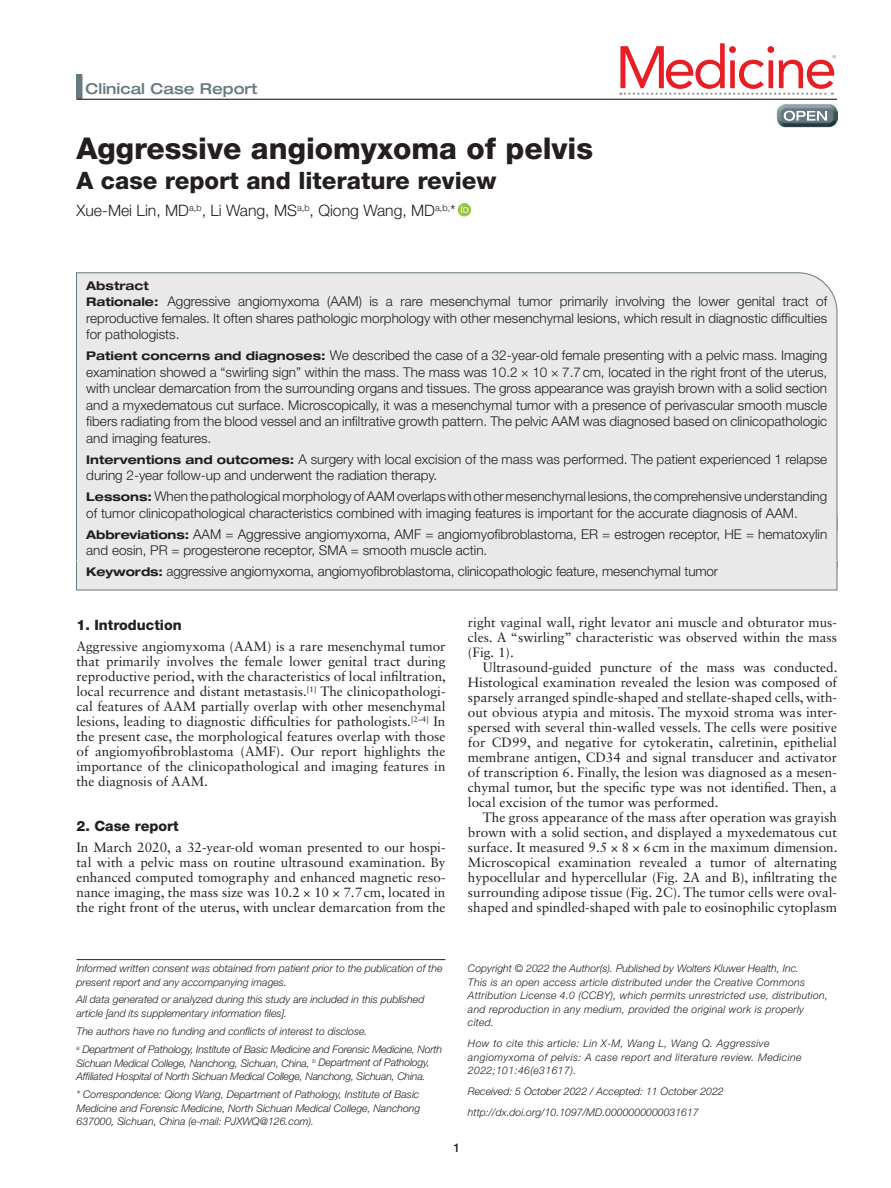
<style>
.page{position:relative;width:891px;height:1188px;background:#fff}
.page>*{position:absolute;margin:0;border:0;box-sizing:border-box;transform-origin:0 0}
.t1{font:59.4px "Avenir";letter-spacing:-.06em;color:#e71e24}
.t2{font:800 30px "Helvetica Neue LT Std";color:#231f20}
.t3{font:800 24px "Helvetica Neue LT Std";color:#231f20}
.t4{font:300 15.75px "Helvetica Neue LT Std";color:#231f20}
.t5{font:500 expanded 15px "Helvetica Neue LT Std";color:#667981}
.t6{font:800 14.25px "Helvetica Neue LT Std";color:#231f20}
.t7{font:13.5px/15px "Sabon LT Std";color:#231f20;text-align:justify}
.t8{font:300 13.5px/16.5px "Helvetica Neue LT Std";color:#231f20}
.t9{font:700 expanded 12px "Helvetica Neue LT Std";color:#231f20}
.t10{font:500 12px "Helvetica Neue LT Std";color:#231f20}
.t11{font:italic 300 10.5px/13.5px "Helvetica Neue LT Std";color:#231f20}
.t12{font:italic 300 10.5px/13.5px "Helvetica Neue LT Std";letter-spacing:.025em;color:#231f20}
.t13{font:italic 300 10.5px/13.5px "Helvetica Neue LT Std";letter-spacing:.035em;color:#231f20}
.t14{font:500 10.35px "Akzidenz Grotesk BE";color:#909295}
.s1{font-weight:700;font-stretch:expanded;font-size:12px}
</style>
<div class="page">
<div style="left:76px;top:74px;width:6px;height:25px;background:#677981"></div>
<hr style="left:76px;top:99px;width:761px;height:1px;background:#231f20">
<img style="left:776px;top:104px;width:61px;height:24px">
<svg style="left:784px;top:111px;width:43px;height:10px"></svg>
<svg style="left:620px;top:93px;width:213px;height:2px"></svg>
<div style="left:76px;top:272px;width:762px;height:260px;background:#e9e9e9"></div>
<div style="left:76px;top:516px;width:761px;height:54px;background:#e9e9e9"></div>
<div style="left:76px;top:561px;width:761px;height:29px;background:#e9e9e9"></div>
<div style="left:458px;top:203px;width:13px;height:13px;background:#93c73e;border-radius:50%"></div>
<svg style="left:461px;top:206px;width:8px;height:7px"></svg>
<hr style="left:76px;top:959px;width:370px;height:1px;background:#231f20">
<p class="t5" style="left:86px;top:80px;width:174px">Clinical Case Report</p>
<h2 class="t2" style="left:76px;top:131px;width:518px">Aggressive angiomyxoma of pelvis</h2>
<h3 class="t3" style="left:76px;top:167px;width:422px">A case report and literature review</h3>
<p class="t4" style="left:76px;top:201px;width:381px">Xue-Mei Lin, MD<sup>a,b</sup>, Li Wang, MS<sup>a,b</sup>, Qiong Wang, MD<sup>a,b,</sup>*</p>
<h1 class="t1" style="left:615px;top:33px;width:223px">Medicine</h1>
<p class="t14" style="left:832px;top:52px;width:6px">®</p>
<p class="t9" style="left:86px;top:278px;width:64px">Abstract</p>
<p class="t8" style="left:86px;top:293px;width:743px;text-align:justify"><span class="s1">Rationale:</span> Aggressive angiomyxoma (AAM) is a rare mesenchymal tumor primarily involving the lower genital tract of reproductive females. It often shares pathologic morphology with other mesenchymal lesions, which result in diagnostic difficulties for pathologists.</p>
<p class="t8" style="left:86px;top:347px;width:743px;text-align:justify"><span class="s1">Patient concerns and diagnoses:</span> We described the case of a 32-year-old female presenting with a pelvic mass. Imaging examination showed a “swirling sign” within the mass. The mass was 10.2 × 10 × 7.7cm, located in the right front of the uterus, with unclear demarcation from the surrounding organs and tissues. The gross appearance was grayish brown with a solid section and a myxedematous cut surface. Microscopically, it was a mesenchymal tumor with a presence of perivascular smooth muscle fibers radiating from the blood vessel and an infiltrative growth pattern. The pelvic AAM was diagnosed based on clinicopathologic and imaging features.</p>
<p class="t8" style="left:86px;top:451px;width:743px"><span class="s1">Interventions and outcomes:</span> A surgery with local excision of the mass was performed. The patient experienced 1 relapse during 2-year follow-up and underwent the radiation therapy.</p>
<p class="t8" style="left:86px;top:488px;width:743px"><span class="s1">Lessons:</span> When the pathological morphology of AAM overlaps with other mesenchymal lesions, the comprehensive understanding of tumor clinicopathological characteristics combined with imaging features is important for the accurate diagnosis of AAM.</p>
<p class="t8" style="left:86px;top:526px;width:743px"><span class="s1">Abbreviations:</span> AAM = Aggressive angiomyxoma, AMF = angiomyofibroblastoma, ER = estrogen receptor, HE = hematoxylin and eosin, PR = progesterone receptor, SMA = smooth muscle actin.</p>
<p class="t8" style="left:86px;top:563px;width:633px"><span class="s1">Keywords:</span> aggressive angiomyxoma, angiomyofibroblastoma, clinicopathologic feature, mesenchymal tumor</p>
<p class="t6" style="left:76px;top:617px;width:107px">1. Introduction</p>
<p class="t7" style="left:76px;top:639px;width:371px">Aggressive angiomyxoma (AAM) is a rare mesenchymal tumor that primarily involves the female lower genital tract during reproductive period, with the characteristics of local infiltration, local recurrence and distant metastasis.<sup>[1]</sup> The clinicopathologi&shy;cal features of AAM partially overlap with other mesenchymal lesions, leading to diagnostic difficulties for pathologists.<sup>[2–4]</sup> In the present case, the morphological features overlap with those of angiomyofibroblastoma (AMF). Our report highlights the importance of the clinicopathological and imaging features in the diagnosis of AAM.</p>
<p class="t6" style="left:76px;top:818px;width:104px">2. Case report</p>
<p class="t7" style="left:76px;top:840px;width:371px">In March 2020, a 32-year-old woman presented to our hospi&shy;tal with a pelvic mass on routine ultrasound examination. By enhanced computed tomography and enhanced magnetic reso&shy;nance imaging, the mass size was 10.2 × 10 × 7.7cm, located in the right front of the uterus, with unclear demarcation from the</p>
<p class="t7" style="left:468px;top:615px;width:371px">right vaginal wall, right levator ani muscle and obturator mus&shy;cles. A “swirling” characteristic was observed within the mass (Fig. 1).</p>
<p class="t7" style="left:468px;top:660px;width:371px;text-indent:15px">Ultrasound-guided puncture of the mass was conducted.<br>Histological examination revealed the lesion was composed of sparsely arranged spindle-shaped and stellate-shaped cells, with&shy;out obvious atypia and mitosis. The myxoid stroma was inter&shy;spersed with several thin-walled vessels. The cells were positive for CD99, and negative for cytokeratin, calretinin, epithelial membrane antigen, CD34 and signal transducer and activator of transcription 6. Finally, the lesion was diagnosed as a mesen&shy;chymal tumor, but the specific type was not identified. Then, a local excision of the tumor was performed.</p>
<p class="t7" style="left:468px;top:810px;width:371px;text-indent:15px">The gross appearance of the mass after operation was grayish brown with a solid section, and displayed a myxedematous cut surface. It measured 9.5 × 8 × 6cm in the maximum dimension.<br>Microscopical examination revealed a tumor of alternating hypocellular and hypercellular (Fig. 2A and B), infiltrating the surrounding adipose tissue (Fig. 2C). The tumor cells were oval&shy;shaped and spindled-shaped with pale to eosinophilic cytoplasm</p>
<p class="t11" style="left:76px;top:961px;width:368px">Informed written consent was obtained from patient prior to the publication of the present report and any accompanying images.</p>
<p class="t11" style="left:76px;top:993px;width:349px">All data generated or analyzed during this study are included in this published article [and its supplementary information files].</p>
<p class="t11" style="left:76px;top:1022px;width:367px;line-height:18px">The authors have no funding and conflicts of interest to disclose.<br><sup>a</sup> Department of Pathology, Institute of Basic Medicine and Forensic Medicine, North</p>
<p class="t11" style="left:76px;top:1056px;width:355px">Sichuan Medical College, Nanchong, Sichuan, China, <sup>b</sup> Department of Pathology,<br>Affiliated Hospital of North Sichuan Medical College, Nanchong, Sichuan, China.</p>
<p class="t11" style="left:76px;top:1087px;width:345px;text-align:justify">* Correspondence: Qiong Wang, Department of Pathology, Institute of Basic Medicine and Forensic Medicine, North Sichuan Medical College, Nanchong 637000, Sichuan, China (e-mail: PJXWQ@126.com).</p>
<p class="t12" style="left:468px;top:961px;width:362px">Copyright © 2022 the Author(s). Published by Wolters Kluwer Health, Inc.<br>This is an open access article distributed under the Creative Commons Attribution License 4.0 (CCBY), which permits unrestricted use, distribution, and reproduction in any medium, provided the original work is properly cited.</p>
<p class="t13" style="left:468px;top:1036px;width:335px">How to cite this article: Lin X-M, Wang L, Wang Q. Aggressive angiomyxoma of pelvis: A case report and literature review. Medicine<br>2022;101:46(e31617).</p>
<p class="t11" style="left:468px;top:1081px;width:257px;line-height:21px">Received: 5 October 2022 / Accepted: 11 October 2022 http://dx.doi.org/10.1097/MD.0000000000031617</p>
<p class="t10" style="left:453px;top:1140px;width:8px">1</p>
</div>
